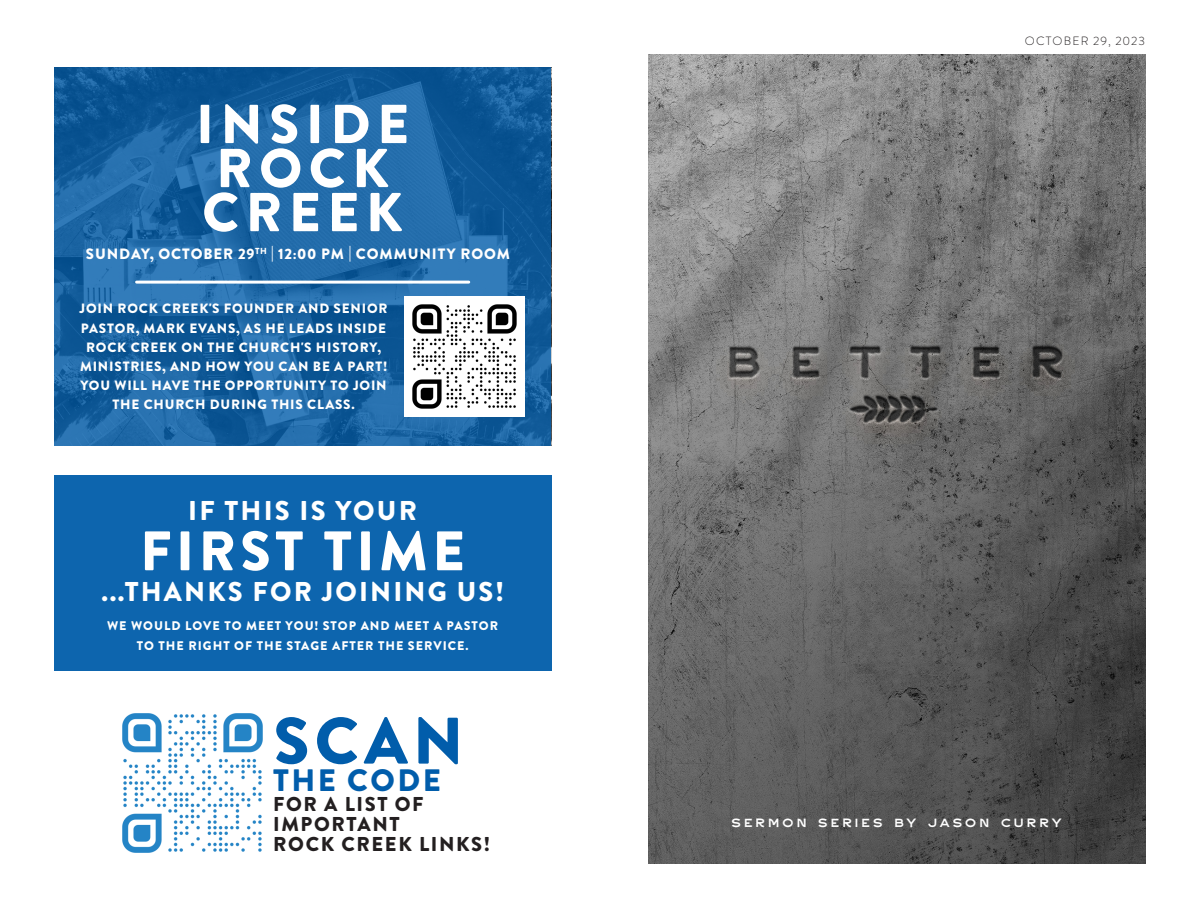
<style>
.page{position:relative;width:1188px;height:918px;background:#fff}
.page>*{position:absolute;margin:0;border:0;box-sizing:border-box;transform-origin:0 0}
.t1{font:900 65.55px "Brandon Grotesque";color:#015dab}
.t2{font:900 55.5px "Brandon Grotesque";letter-spacing:.08em;color:#fff}
.t3{font:900 54.75px/44.1px "Brandon Grotesque";letter-spacing:.12em;color:#fff}
.t4{font:900 31.05px "Brandon Grotesque";letter-spacing:.08em;color:#015dab}
.t5{font:900 27.15px "Brandon Grotesque";letter-spacing:.08em;color:#fff}
.t6{font:900 20.1px/20.1px "Brandon Grotesque";letter-spacing:.08em;color:#231f20}
.t7{font:900 15px "Brandon Grotesque";letter-spacing:.06em;color:#fff}
.t8{font:900 13.5px/19.2px "Brandon Grotesque";letter-spacing:.06em;color:#fff;text-align:center}
.t9{font:900 12.45px "Brandon Grotesque";letter-spacing:.08em;color:#fff}
.t10{font:12px "Cn G Sans";letter-spacing:.26em;color:#fff}
.t11{font:300 12px "Brandon Grotesque";letter-spacing:.095em;color:#231f20}
</style>
<div class="page">
<img style="left:648px;top:54px;width:497px;height:810px">
<svg style="left:54px;top:68px;width:497px;height:378px;background:#1a64a2"></svg>
<img style="left:404px;top:297px;width:121px;height:120px">
<hr style="left:137px;top:281px;width:332px;height:3px;background:#fff">
<div style="left:54px;top:475px;width:498px;height:195px;background:#0d65ae"></div>
<img style="left:122px;top:713px;width:141px;height:140px">
<p class="t3" style="left:196px;top:103px;width:215px">INSIDE<br>ROCK<br>CREEK</p>
<p class="t7" style="left:86px;top:243px;width:426px">SUNDAY, OCTOBER 29<sup>TH</sup> | 12:00 PM | COMMUNITY ROOM</p>
<p class="t8" style="left:79px;top:299px;width:310px">JOIN ROCK CREEK'S FOUNDER AND SENIOR PASTOR, MARK EVANS, AS HE LEADS INSIDE ROCK CREEK ON THE CHURCH'S HISTORY, MINISTRIES, AND HOW YOU CAN BE A PART!<br>YOU WILL HAVE THE OPPORTUNITY TO JOIN THE CHURCH DURING THIS CLASS.</p>
<p class="t5" style="left:188px;top:491px;width:230px">IF THIS IS YOUR</p>
<p class="t2" style="left:140px;top:512px;width:326px">FIRST TIME</p>
<p class="t5" style="left:101px;top:572px;width:404px">...THANKS FOR JOINING US!</p>
<p class="t9" style="left:107px;top:617px;width:393px">WE WOULD LOVE TO MEET YOU! STOP AND MEET A PASTOR</p>
<p class="t9" style="left:137px;top:637px;width:333px">TO THE RIGHT OF THE STAGE AFTER THE SERVICE.</p>
<p class="t1" style="left:274px;top:695px;width:191px">SCAN</p>
<p class="t4" style="left:273px;top:758px;width:169px">THE CODE</p>
<p class="t6" style="left:273px;top:794px;width:152px">FOR A LIST OF<br>IMPORTANT</p>
<p class="t6" style="left:273px;top:834px;width:218px">ROCK CREEK LINKS!</p>
<p class="t11" style="left:1025px;top:33px;width:122px">OCTOBER 29, 2023</p>
<p class="t10" style="left:731px;top:818px;width:332px">SERMON SERIES BY JASON CURRY</p>
</div>
